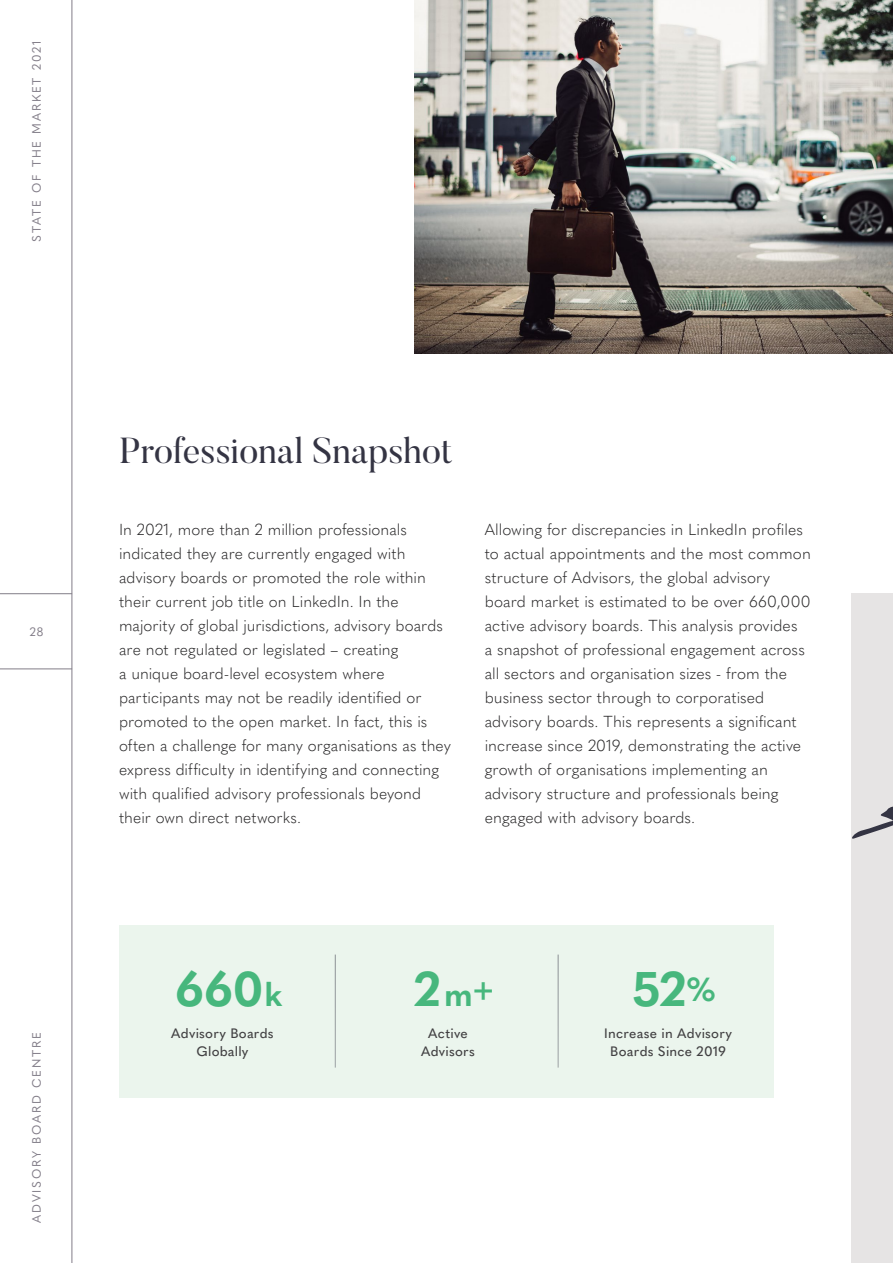
<style>
.page{position:relative;width:893px;height:1263px;background:#fff}
.page>*{position:absolute;margin:0;border:0;box-sizing:border-box;transform-origin:0 0}
.t1{font:700 48px "Quasimoda";color:#47b77d}
.t2{font:36px "Butler";letter-spacing:-.005em;color:#343443}
.t3{font:700 33px "Quasimoda";color:#47b77d}
.t4{font:300 15.75px/24px "Quasimoda";letter-spacing:.005em;color:#292829}
.t5{font:500 13.5px/18px "Quasimoda";letter-spacing:.02em;color:#414042;text-align:center}
.t6{font:12px "Quasimoda";letter-spacing:.15em;color:#827d88}
.s1{font-size:33px}
.s2{font-size:48px}
</style>
<div class="page">
<div style="left:852px;top:593px;width:41px;height:670px;background:#e6e4e4"></div>
<svg style="left:852px;top:806px;width:41px;height:33px"></svg>
<img style="left:415px;top:0;width:478px;height:354px">
<div style="left:119px;top:925px;width:655px;height:173px;background:#ebf5ed"></div>
<hr style="left:335px;top:954px;width:1px;height:113px;background:#343443">
<hr style="left:558px;top:954px;width:1px;height:113px;background:#343443">
<hr style="left:72px;top:0;width:1px;height:1263px;background:#827d88">
<hr style="left:0;top:593px;width:72px;height:1px;background:#827d88">
<hr style="left:0;top:669px;width:72px;height:1px;background:#827d88">
<p class="t6" style="left:28px;top:242px;width:203px;rotate:-90deg">STATE OF THE MARKET 2021</p>
<p class="t6" style="left:30px;top:622px;width:15px">28</p>
<p class="t6" style="left:28px;top:1222px;width:192px;rotate:-90deg">ADVISORY BOARD CENTRE</p>
<h2 class="t2" style="left:119px;top:428px;width:335px">Professional Snapshot</h2>
<p class="t4" style="left:119px;top:517px;width:333px">In 2021, more than 2 million professionals indicated they are currently engaged with advisory boards or promoted the role within their current job title on LinkedIn. In the majority of global jurisdictions, advisory boards are not regulated or legislated – creating<br>a unique board-level ecosystem where participants may not be readily identified or promoted to the open market. In fact, this is often a challenge for many organisations as they express difficulty in identifying and connecting with qualified advisory professionals beyond their own direct networks.</p>
<p class="t4" style="left:485px;top:517px;width:328px">Allowing for discrepancies in LinkedIn profiles to actual appointments and the most common structure of Advisors, the global advisory board market is estimated to be over 660,000 active advisory boards. This analysis provides<br>a snapshot of professional engagement across all sectors and organisation sizes - from the business sector through to corporatised advisory boards. This represents a significant increase since 2019, demonstrating the active growth of organisations implementing an advisory structure and professionals being engaged with advisory boards.</p>
<h1 class="t1" style="left:175px;top:952px;width:109px">660<span class="s1">k</span></h1>
<h3 class="t3" style="left:414px;top:966px;width:82px"><span class="s2">2</span>m+</h3>
<h1 class="t1" style="left:632px;top:952px;width:86px">52<span class="s1">%</span></h1>
<p class="t5" style="left:171px;top:1023px;width:104px">Advisory Boards<br>Globally</p>
<p class="t5" style="left:604px;top:1023px;width:129px">Increase in Advisory<br>Boards Since 2019</p>
<p class="t5" style="left:421px;top:1023px;width:55px">Active<br>Advisors</p>
</div>
